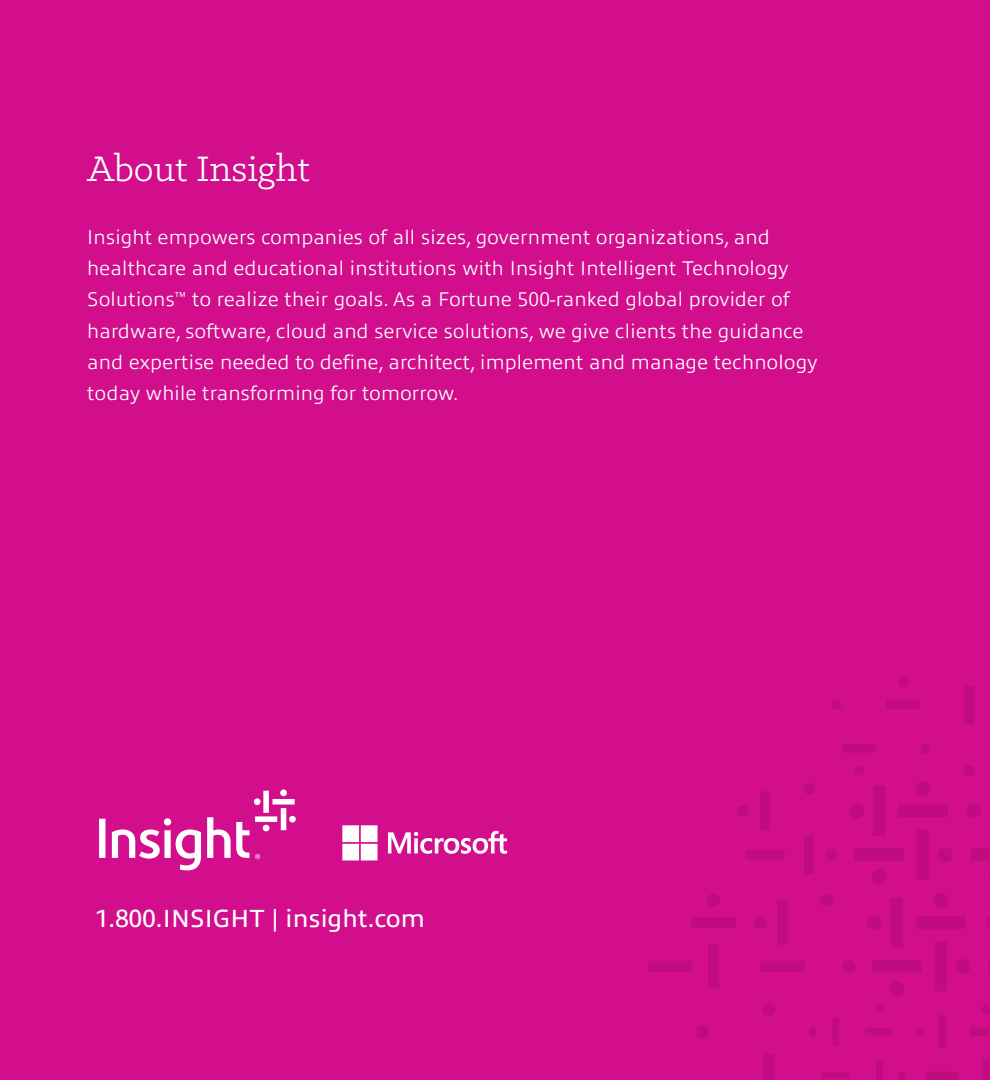
<style>
.page{position:relative;width:990px;height:1080px;background:#d20e8c}
.page>*{position:absolute;margin:0;border:0;box-sizing:border-box;transform-origin:0 0}
.Intro_Header{font:40px "Klinic Slab";color:#fff}
.Body_Copy{font:25px "Allumi Pro";letter-spacing:.01em;color:#fff}
.Body_Copy-2{font:300 20px/31.2px "Allumi Pro";letter-spacing:.015em;color:#fff}
</style>
<div class="page">
<svg style="left:648px;top:677px;width:342px;height:403px"></svg>
<div style="left:280px;top:790px;width:7px;height:6px;background:#fff;border-radius:50%"></div>
<div style="left:281px;top:808px;width:5px;height:22px;background:#fff"></div>
<div style="left:263px;top:791px;width:6px;height:22px;background:#fff"></div>
<div style="left:254px;top:798px;width:7px;height:7px;background:#fff;border-radius:50%"></div>
<div style="left:272px;top:799px;width:23px;height:6px;background:#fff"></div>
<div style="left:289px;top:816px;width:7px;height:7px;background:#fff;border-radius:50%"></div>
<div style="left:255px;top:816px;width:22px;height:6px;background:#fff"></div>
<svg style="left:99px;top:817px;width:170px;height:53px"></svg>
<svg style="left:388px;top:831px;width:119px;height:23px"></svg>
<svg style="left:342px;top:825px;width:36px;height:35px"></svg>
<p class="Intro_Header" style="left:87px;top:144px;width:224px">About Insight</p>
<p class="Body_Copy-2" style="left:87px;top:220px;width:731px">Insight empowers companies of all sizes, government organizations, and healthcare and educational institutions with Insight Intelligent Technology Solutions<sup>™</sup> to realize their goals. As a Fortune 500-ranked global provider of hardware, software, cloud and service solutions, we give clients the guidance and expertise needed to define, architect, implement and manage technology today while transforming for tomorrow.</p>
<p class="Body_Copy" style="left:95px;top:900px;width:331px">1.800.INSIGHT | insight.com</p>
</div>
